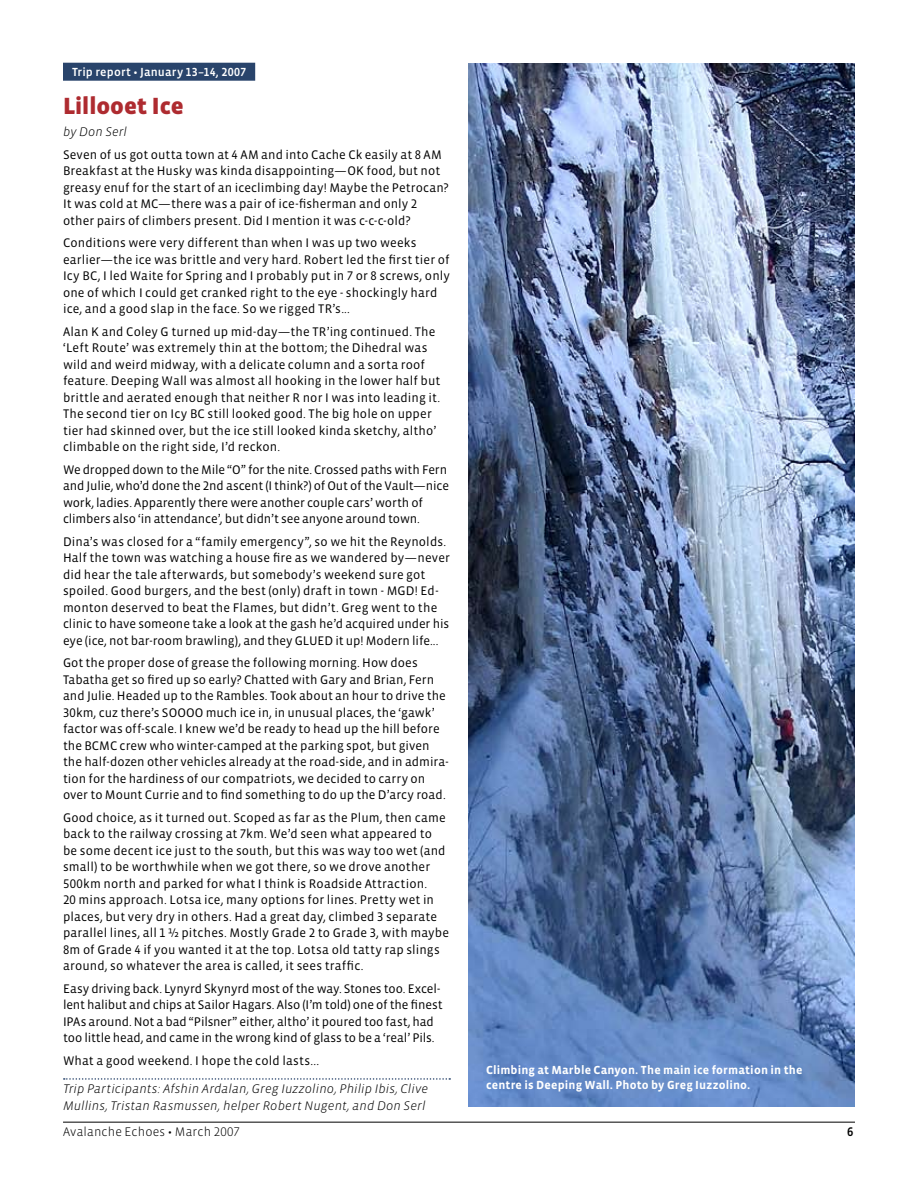
<style>
.page{position:relative;width:918px;height:1188px;background:#fff}
.page>*{position:absolute;margin:0;border:0;box-sizing:border-box;transform-origin:0 0}
.t1{font:900 24px "Vista Sans OT";color:#ae2b30}
.t2{font:12.75px/16.5px "Vista Sans OT";letter-spacing:.005em;color:#000}
.t3{font:italic 300 12.75px/16.5px "Vista Sans OT";letter-spacing:.005em;color:#000}
.t4{font:300 12.75px "Vista Sans OT";letter-spacing:.01em;color:#000}
.t5{font:700 12px/15px "Vista Sans OT";letter-spacing:.015em;color:#fff}
.t6{font:500 12px "Vista Sans OT";letter-spacing:.02em;color:#fff}
</style>
<div class="page">
<div style="left:63px;top:63px;width:192px;height:18px;background:#29446b"></div>
<svg style="left:64px;top:1078px;width:386px;height:2px"></svg>
<img style="left:468px;top:63px;width:387px;height:1044px">
<hr style="left:63px;top:1122px;width:792px;height:1px;background:#000">
<p class="t6" style="left:72px;top:66px;width:176px">Trip report • January 13–14, 2007</p>
<h1 class="t1" style="left:63px;top:93px;width:122px">Lillooet Ice</h1>
<p class="t3" style="left:63px;top:124px;width:66px">by Don Serl</p>
<p class="t2" style="left:63px;top:146px;width:387px">Seven of us got outta town at 4 AM and into Cache Ck easily at 8 AM Breakfast at the Husky was kinda disappointing—OK food, but not greasy enuf for the start of an iceclimbing day! Maybe the Petrocan?<br>It was cold at MC—there was a pair of ice-fisherman and only 2 other pairs of climbers present. Did I mention it was c-c-c-old?</p>
<p class="t2" style="left:63px;top:235px;width:389px">Conditions were very different than when I was up two weeks earlier—the ice was brittle and very hard. Robert led the first tier of Icy BC, I led Waite for Spring and I probably put in 7 or 8 screws, only one of which I could get cranked right to the eye - shockingly hard ice, and a good slap in the face. So we rigged TR’s...</p>
<p class="t2" style="left:63px;top:323px;width:379px">Alan K and Coley G turned up mid-day—the TR’ing continued. The ‘Left Route’ was extremely thin at the bottom; the Dihedral was wild and weird midway, with a delicate column and a sorta roof feature. Deeping Wall was almost all hooking in the lower half but brittle and aerated enough that neither R nor I was into leading it.<br>The second tier on Icy BC still looked good. The big hole on upper tier had skinned over, but the ice still looked kinda sketchy, altho’ climbable on the right side, I’d reckon.</p>
<p class="t2" style="left:63px;top:461px;width:388px">We dropped down to the Mile “O” for the nite. Crossed paths with Fern and Julie, who’d done the 2nd ascent (I think?) of Out of the Vault—nice work, ladies. Apparently there were another couple cars’ worth of climbers also ‘in attendance’, but didn’t see anyone around town.</p>
<p class="t2" style="left:63px;top:533px;width:388px">Dina’s was closed for a “family emergency”, so we hit the Reynolds.<br>Half the town was watching a house fire as we wandered by—never did hear the tale afterwards, but somebody’s weekend sure got spoiled. Good burgers, and the best (only) draft in town - MGD! Ed&shy;monton deserved to beat the Flames, but didn’t. Greg went to the clinic to have someone take a look at the gash he’d acquired under his eye (ice, not bar-room brawling), and they GLUED it up! Modern life...</p>
<p class="t2" style="left:63px;top:655px;width:387px">Got the proper dose of grease the following morning. How does Tabatha get so fired up so early? Chatted with Gary and Brian, Fern and Julie. Headed up to the Rambles. Took about an hour to drive the 30km, cuz there’s SOOOO much ice in, in unusual places, the ‘gawk’ factor was off-scale. I knew we’d be ready to head up the hill before the BCMC crew who winter-camped at the parking spot, but given the half-dozen other vehicles already at the road-side, and in admira&shy;tion for the hardiness of our compatriots, we decided to carry on over to Mount Currie and to find something to do up the D’arcy road.</p>
<p class="t2" style="left:63px;top:809px;width:388px">Good choice, as it turned out. Scoped as far as the Plum, then came back to the railway crossing at 7km. We’d seen what appeared to be some decent ice just to the south, but this was way too wet (and small) to be worthwhile when we got there, so we drove another 500km north and parked for what I think is Roadside Attraction.<br>20 mins approach. Lotsa ice, many options for lines. Pretty wet in places, but very dry in others. Had a great day, climbed 3 separate parallel lines, all 1 ½ pitches. Mostly Grade 2 to Grade 3, with maybe 8m of Grade 4 if you wanted it at the top. Lotsa old tatty rap slings around, so whatever the area is called, it sees traffic.</p>
<p class="t2" style="left:63px;top:980px;width:381px">Easy driving back. Lynyrd Skynyrd most of the way. Stones too. Excel&shy;lent halibut and chips at Sailor Hagars. Also (I’m told) one of the finest IPAs around. Not a bad “Pilsner” either, altho’ it poured too fast, had too little head, and came in the wrong kind of glass to be a ‘real’ Pils.</p>
<p class="t2" style="left:63px;top:1052px;width:258px">What a good weekend. I hope the cold lasts...</p>
<p class="t3" style="left:63px;top:1081px;width:367px">Trip Participants: Afshin Ardalan, Greg Iuzzolino, Philip Ibis, Clive<br>Mullins, Tristan Rasmussen, helper Robert Nugent, and Don Serl</p>
<p class="t4" style="left:63px;top:1125px;width:178px">Avalanche Echoes • March 2007</p>
<p class="t5" style="left:486px;top:1063px;width:318px">Climbing at Marble Canyon. The main ice formation in the centre is Deeping Wall. Photo by Greg Iuzzolino.</p>
</div>
